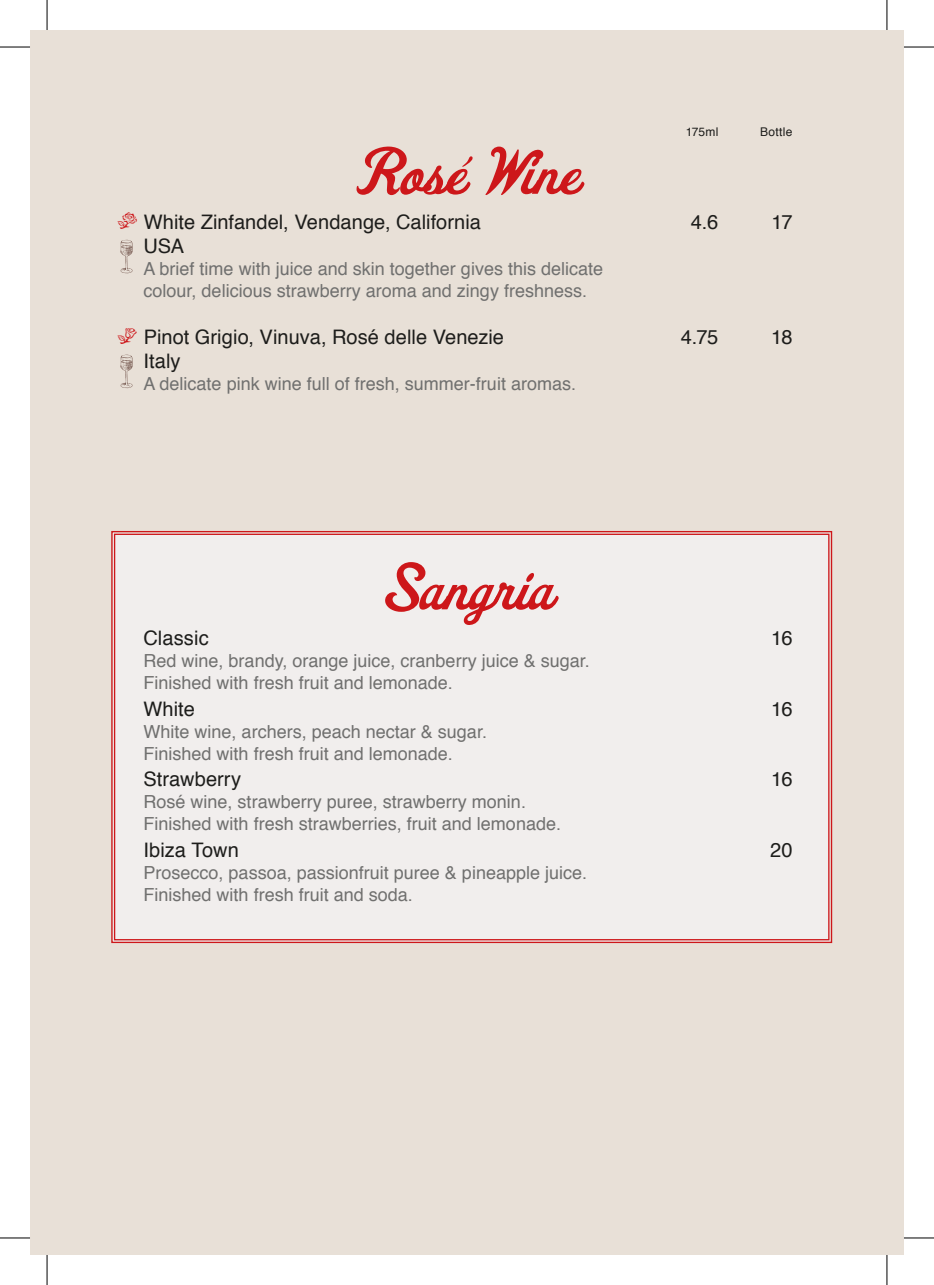
<style>
.page{position:relative;width:934px;height:1285px;background:#fff}
.page>*{position:absolute;margin:0;border:0;box-sizing:border-box;transform-origin:0 0}
.t1{font:62px "Fenway Park JF";letter-spacing:.005em;color:#cd171a}
.t2{font:20px "Helvetica";letter-spacing:.005em;color:#1d1d1b}
.t3{font:18px/22px "Helvetica";color:#70706f}
.t4{font:12px "Helvetica";letter-spacing:.02em;color:#1d1d1b}
.s1{font-family:"Expressions RDA";color:#cd171a}
</style>
<div class="page">
<div style="left:30px;top:30px;width:873px;height:1225px;background:#e8e0d7"></div>
<svg style="left:120px;top:240px;width:13px;height:33px"></svg>
<svg style="left:120px;top:354px;width:13px;height:34px"></svg>
<div style="left:111px;top:531px;width:721px;height:412px;background:#f1eeed"></div>
<hr style="left:0;top:47px;width:30px;height:1px;background:#000">
<hr style="left:903px;top:47px;width:30px;height:1px;background:#000">
<hr style="left:0;top:1237px;width:30px;height:1px;background:#000">
<hr style="left:903px;top:1237px;width:30px;height:1px;background:#000">
<hr style="left:47px;top:0;width:1px;height:30px;background:#000">
<hr style="left:47px;top:1255px;width:1px;height:30px;background:#000">
<hr style="left:886px;top:0;width:1px;height:30px;background:#000">
<hr style="left:886px;top:1255px;width:1px;height:30px;background:#000">
<p class="t4" style="left:685px;top:122px;width:34px">175ml</p>
<p class="t4" style="left:759px;top:122px;width:34px">Bottle</p>
<h1 class="t1" style="left:355px;top:132px;width:224px">Rosé Wine</h1>
<p class="t2" style="left:117px;top:207px;width:365px"><span class="s1">o</span> White Zinfandel, Vendange, California</p>
<p class="t2" style="left:690px;top:207px;width:29px">4.6</p>
<p class="t2" style="left:771px;top:207px;width:22px">17</p>
<p class="t2" style="left:143px;top:231px;width:42px">USA</p>
<p class="t3" style="left:143px;top:258px;width:461px">A brief time with juice and skin together gives this delicate colour, delicious strawberry aroma and zingy freshness.</p>
<p class="t2" style="left:118px;top:321px;width:387px"><span class="s1">i</span> Pinot Grigio, Vinuva, Rosé delle Venezie</p>
<p class="t2" style="left:680px;top:321px;width:39px">4.75</p>
<p class="t2" style="left:770px;top:321px;width:23px">18</p>
<p class="t2" style="left:143px;top:345px;width:39px">Italy</p>
<p class="t3" style="left:143px;top:373px;width:434px">A delicate pink wine full of fresh, summer-fruit aromas.</p>
<h1 class="t1" style="left:382px;top:548px;width:171px">Sangria</h1>
<p class="t2" style="left:143px;top:622px;width:67px">Classic</p>
<p class="t2" style="left:770px;top:622px;width:23px">16</p>
<p class="t3" style="left:143px;top:650px;width:447px">Red wine, brandy, orange juice, cranberry juice &amp; sugar.<br>Finished with fresh fruit and lemonade.</p>
<p class="t2" style="left:143px;top:693px;width:53px">White</p>
<p class="t2" style="left:770px;top:693px;width:23px">16</p>
<p class="t3" style="left:143px;top:721px;width:345px">White wine, archers, peach nectar &amp; sugar.<br>Finished with fresh fruit and lemonade.</p>
<p class="t2" style="left:143px;top:764px;width:99px">Strawberry</p>
<p class="t2" style="left:770px;top:764px;width:23px">16</p>
<p class="t3" style="left:143px;top:791px;width:419px">Rosé wine, strawberry puree, strawberry monin.<br>Finished with fresh strawberries, fruit and lemonade.</p>
<p class="t2" style="left:143px;top:835px;width:97px">Ibiza Town</p>
<p class="t2" style="left:769px;top:835px;width:24px">20</p>
<p class="t3" style="left:143px;top:862px;width:445px">Prosecco, passoa, passionfruit puree &amp; pineapple juice.<br>Finished with fresh fruit and soda.</p>
</div>
